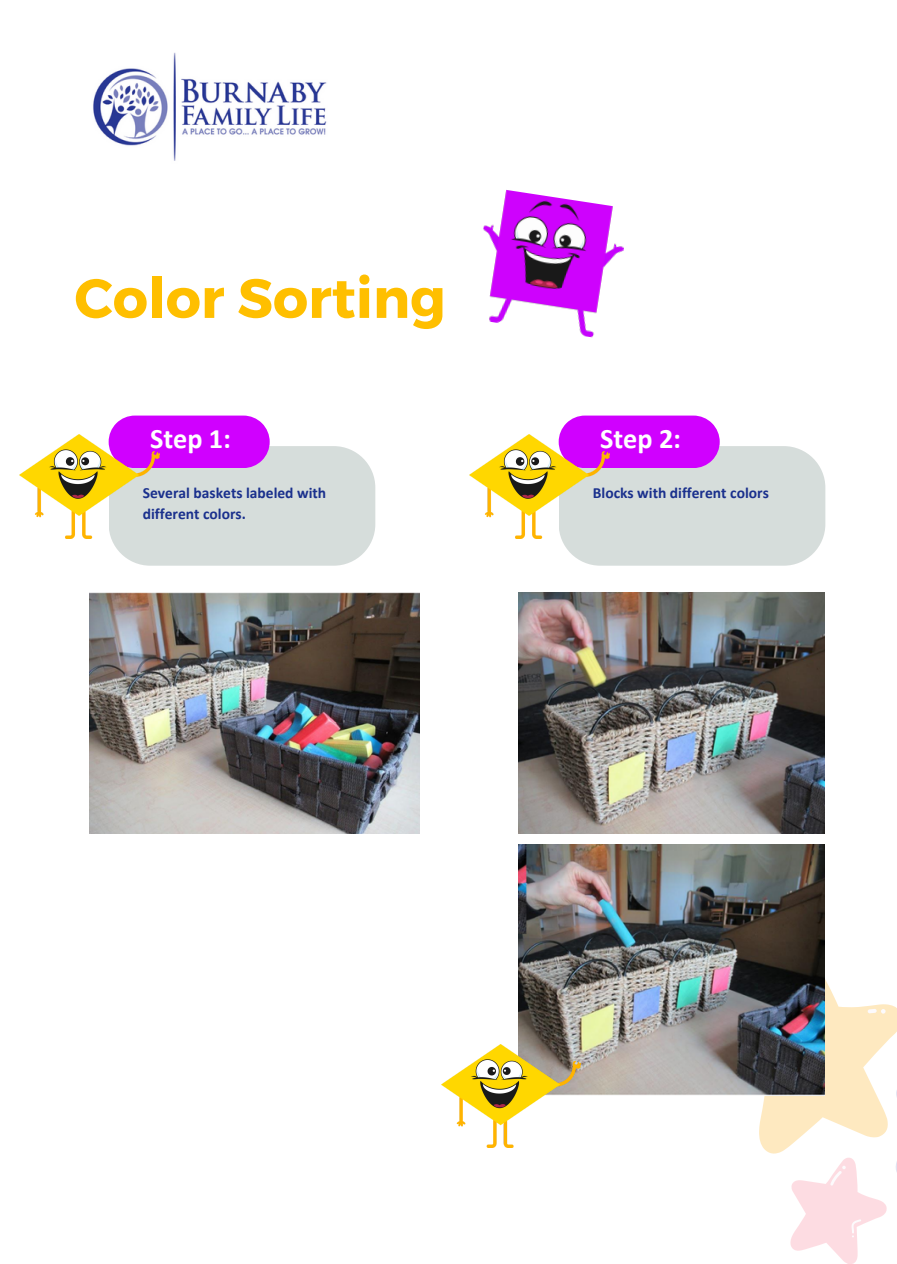
<style>
.page{position:relative;width:897px;height:1264px;background:#fff}
.page>*{position:absolute;margin:0;border:0;box-sizing:border-box;transform-origin:0 0}
.t1{font:700 55.2px "Montserrat";color:#ffbf00}
.t2{font:700 28.2px "Calibri";color:#fff}
.t3{font:700 15.45px/21.3px "Calibri";color:#1a308d}
</style>
<div class="page">
<img style="left:483px;top:189px;width:141px;height:149px">
<img style="left:93px;top:52px;width:234px;height:109px">
<div style="left:109px;top:446px;width:266px;height:119px;background:#d6dddb;border-radius:42px"></div>
<svg style="left:109px;top:415px;width:161px;height:53px"></svg>
<img style="left:20px;top:434px;width:139px;height:104px">
<div style="left:558px;top:446px;width:267px;height:119px;background:#d6dddb;border-radius:42px"></div>
<svg style="left:759px;top:979px;width:138px;height:284px"></svg>
<svg style="left:560px;top:415px;width:159px;height:53px"></svg>
<img style="left:470px;top:434px;width:139px;height:104px">
<img style="left:90px;top:592px;width:329px;height:241px">
<img style="left:519px;top:592px;width:306px;height:241px">
<img style="left:519px;top:844px;width:306px;height:251px">
<img style="left:441px;top:1044px;width:139px;height:103px">
<p class="t1" style="left:74px;top:262px;width:373px">Color Sorting</p>
<h1 class="t2" style="left:150px;top:427px;width:82px">Step 1:</h1>
<p class="t2" style="left:600px;top:427px;width:82px">Step 2:</p>
<p class="t3" style="left:143px;top:483px;width:185px">Several baskets labeled with different colors.</p>
<p class="t3" style="left:593px;top:483px;width:177px">Blocks with different colors</p>
</div>
